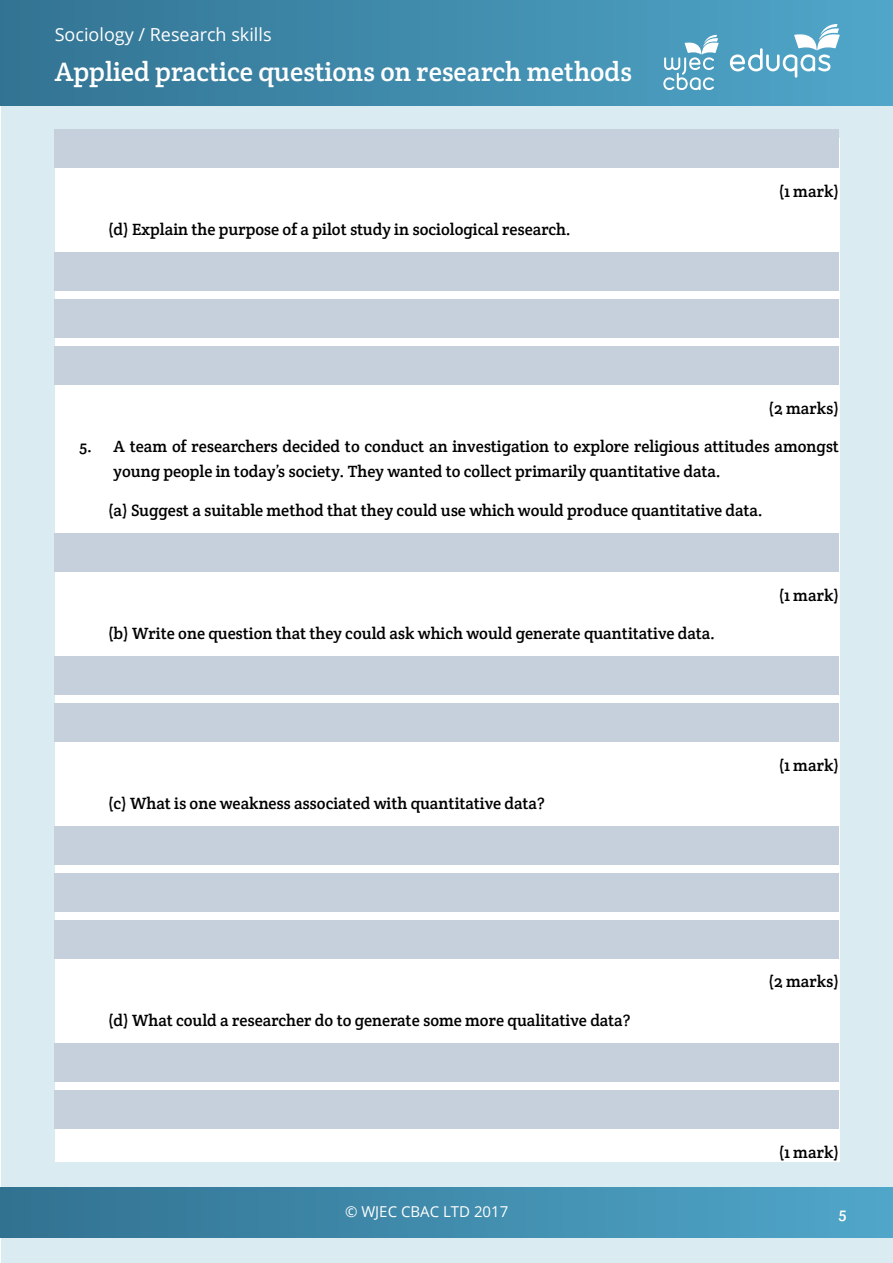
<style>
.page{position:relative;width:893px;height:1263px;background:#fff}
.page>*{position:absolute;margin:0;border:0;box-sizing:border-box;transform-origin:0 0}
.t1{font:27px "Crete Round";color:#fff}
.t2{font:18px "Open Sans";color:#fff}
.t3{font:16.5px/25.5px "Crete Round";color:#000}
.t4{font:16.5px "Crete Round";color:#fff}
.t5{font:15px "Open Sans";color:#fff}
</style>
<div class="page">
<div style="left:1px;top:1px;width:892px;height:1262px;background:#dbebf2"></div>
<div style="left:0;top:1px;width:893px;height:105px;background:linear-gradient(to right,#337392,#50a7ca)"></div>
<svg style="left:730px;top:24px;width:110px;height:54px;background:#73b4cf"></svg>
<div style="left:0;top:1187px;width:893px;height:50px;background:linear-gradient(to right,#327291,#50a7c9)"></div>
<svg style="left:663px;top:35px;width:56px;height:55px;background:#79b5ce"></svg>
<div style="left:55px;top:138px;width:785px;height:1024px;background:#fff"></div>
<div style="left:54px;top:129px;width:785px;height:38px;background:#c6cfdc"></div>
<div style="left:54px;top:253px;width:785px;height:38px;background:#c6cfdc"></div>
<div style="left:54px;top:299px;width:785px;height:38px;background:#c6cfdc"></div>
<div style="left:54px;top:346px;width:785px;height:38px;background:#c6cfdc"></div>
<div style="left:54px;top:533px;width:785px;height:38px;background:#c6cfdc"></div>
<div style="left:54px;top:656px;width:785px;height:39px;background:#c6cfdc"></div>
<div style="left:54px;top:703px;width:785px;height:38px;background:#c6cfdc"></div>
<div style="left:54px;top:826px;width:785px;height:39px;background:#c6cfdc"></div>
<div style="left:54px;top:873px;width:785px;height:38px;background:#c6cfdc"></div>
<div style="left:54px;top:920px;width:785px;height:38px;background:#c6cfdc"></div>
<div style="left:54px;top:1043px;width:785px;height:38px;background:#c6cfdc"></div>
<div style="left:54px;top:1090px;width:785px;height:38px;background:#c6cfdc"></div>
<p class="t2" style="left:55px;top:22px;width:218px">Sociology / Research skills</p>
<h1 class="t1" style="left:55px;top:54px;width:579px">Applied practice questions on research methods</h1>
<p class="t3" style="left:108px;top:216px;width:464px">(d) Explain the purpose of a pilot study in sociological research.</p>
<p class="t3" style="left:779px;top:178px;width:62px">(1 mark)</p>
<p class="t3" style="left:768px;top:395px;width:72px">(2 marks)</p>
<p class="t3" style="left:114px;top:433px;width:727px;text-indent:-34px">5. A team of researchers decided to conduct an investigation to explore religious attitudes amongst young people in today’s society. They wanted to collect primarily quantitative data.</p>
<p class="t3" style="left:108px;top:497px;width:656px">(a) Suggest a suitable method that they could use which would produce quantitative data.</p>
<p class="t3" style="left:108px;top:620px;width:608px">(b) Write one question that they could ask which would generate quantitative data.</p>
<p class="t3" style="left:108px;top:790px;width:438px">(c) What is one weakness associated with quantitative data?</p>
<p class="t3" style="left:779px;top:582px;width:62px">(1 mark)</p>
<p class="t3" style="left:779px;top:752px;width:62px">(1 mark)</p>
<p class="t3" style="left:108px;top:1007px;width:524px">(d) What could a researcher do to generate some more qualitative data?</p>
<p class="t3" style="left:768px;top:969px;width:72px">(2 marks)</p>
<p class="t3" style="left:779px;top:1139px;width:62px">(1 mark)</p>
<p class="t5" style="left:345px;top:1201px;width:165px">© WJEC CBAC LTD 2017</p>
<p class="t4" style="left:839px;top:1203px;width:9px">5</p>
</div>
